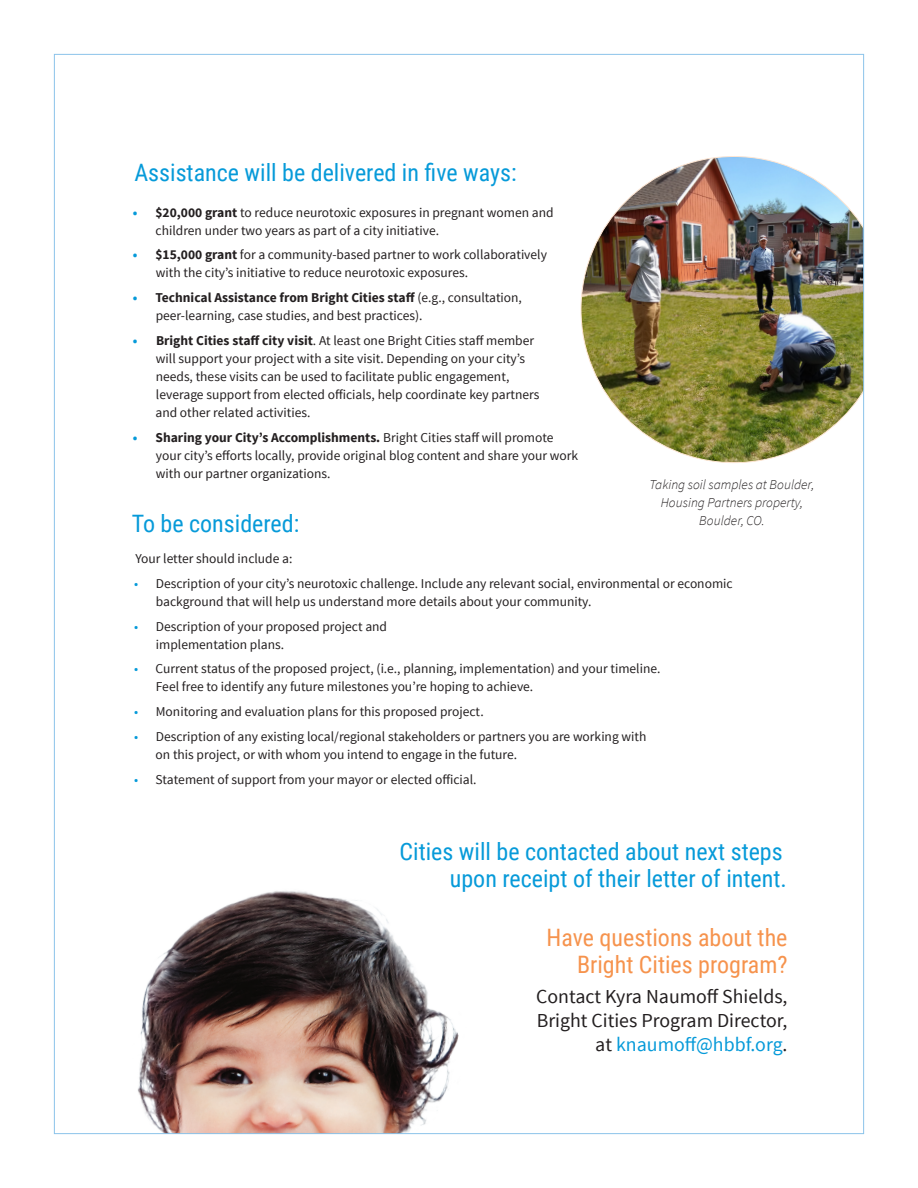
<style>
.page{position:relative;width:918px;height:1188px;background:#fff}
.page>*{position:absolute;margin:0;border:0;box-sizing:border-box;transform-origin:0 0}
.Subhead_1{font:24px/27px "Roboto Condensed";color:#069ad9;text-align:right}
.Subhead_1-2{font:24px/27px "Roboto Condensed";color:#f6934d;text-align:right}
.Body_text{font:19.8px/23.7px "Source Sans Pro";color:#231f20;text-align:right}
.Body_text-2{font:13.5px/18px "Source Sans Pro";color:#231f20}
.Body_text-3{font:italic 300 13.5px/18px "Source Sans Pro";color:#231f20;text-align:center}
.s1{font-weight:700;color:#069ad9}
.s2{font-weight:700}
.s3{color:#069ad9}
</style>
<div class="page">
<img style="left:137px;top:891px;width:322px;height:241px">
<img style="left:581px;top:156px;width:284px;height:307px">
<div style="left:864px;top:163px;width:54px;height:402px;background:#fff"></div>
<p class="Subhead_1" style="left:135px;top:158px;width:384px">Assistance will be delivered in five ways:</p>
<p class="Body_text-2" style="left:156px;top:203px;width:400px;text-indent:-23px"><span class="s1">•</span> <span class="s2">$20,000 grant</span> to reduce neurotoxic exposures in pregnant women and children under two years as part of a city initiative.</p>
<p class="Body_text-2" style="left:156px;top:246px;width:393px;text-indent:-23px"><span class="s1">•</span> <span class="s2">$15,000 grant</span> for a community-based partner to work collaboratively with the city’s initiative to reduce neurotoxic exposures.</p>
<p class="Body_text-2" style="left:156px;top:289px;width:368px;text-indent:-23px"><span class="s1">•</span> <span class="s2">Technical Assistance from Bright Cities staff</span> (e.g., consultation, peer-learning, case studies, and best practices).</p>
<p class="Body_text-2" style="left:155px;top:332px;width:385px;text-indent:-23px"><span class="s1">•</span> <span class="s2">Bright Cities staff city visit</span>. At least one Bright Cities staff member will support your project with a site visit. Depending on your city’s needs, these visits can be used to facilitate public engagement, leverage support from elected officials, help coordinate key partners and other related activities.</p>
<p class="Body_text-2" style="left:156px;top:428px;width:424px;text-indent:-23px"><span class="s1">•</span> <span class="s2">Sharing your City’s Accomplishments.</span> Bright Cities staff will promote your city’s efforts locally, provide original blog content and share your work with our partner organizations.</p>
<p class="Subhead_1" style="left:132px;top:509px;width:169px">To be considered:</p>
<p class="Body_text-2" style="left:135px;top:550px;width:159px">Your letter should include a:</p>
<p class="Body_text-2" style="left:156px;top:575px;width:578px;text-indent:-22px"><span class="s3">•</span> Description of your city’s neurotoxic challenge. Include any relevant social, environmental or economic background that will help us understand more details about your community.</p>
<p class="Body_text-2" style="left:156px;top:617px;width:233px;text-indent:-22px"><span class="s3">•</span> Description of your proposed project and implementation plans.</p>
<p class="Body_text-2" style="left:156px;top:660px;width:506px;text-indent:-22px"><span class="s3">•</span> Current status of the proposed project, (i.e., planning, implementation) and your timeline.<br>Feel free to identify any future milestones you’re hoping to achieve.</p>
<p class="Body_text-2" style="left:134px;top:703px;width:351px"><span class="s3">•</span> Monitoring and evaluation plans for this proposed project.</p>
<p class="Body_text-2" style="left:156px;top:728px;width:492px;text-indent:-22px"><span class="s3">•</span> Description of any existing local/regional stakeholders or partners you are working with on this project, or with whom you intend to engage in the future.</p>
<p class="Body_text-2" style="left:134px;top:770px;width:344px"><span class="s3">•</span> Statement of support from your mayor or elected official.</p>
<p class="Body_text-3" style="left:650px;top:476px;width:166px">Taking soil samples at Boulder,<br>Housing Partners property,<br>Boulder, CO.</p>
<p class="Subhead_1" style="left:400px;top:837px;width:389px">Cities will be contacted about next steps upon receipt of their letter of intent.</p>
<p class="Subhead_1-2" style="left:547px;top:923px;width:242px">Have questions about the<br>Bright Cities program?</p>
<p class="Body_text" style="left:536px;top:985px;width:253px">Contact Kyra Naumoff Shields,<br>Bright Cities Program Director, at <span class="s3">knaumoff@hbbf.org</span>.</p>
</div>
